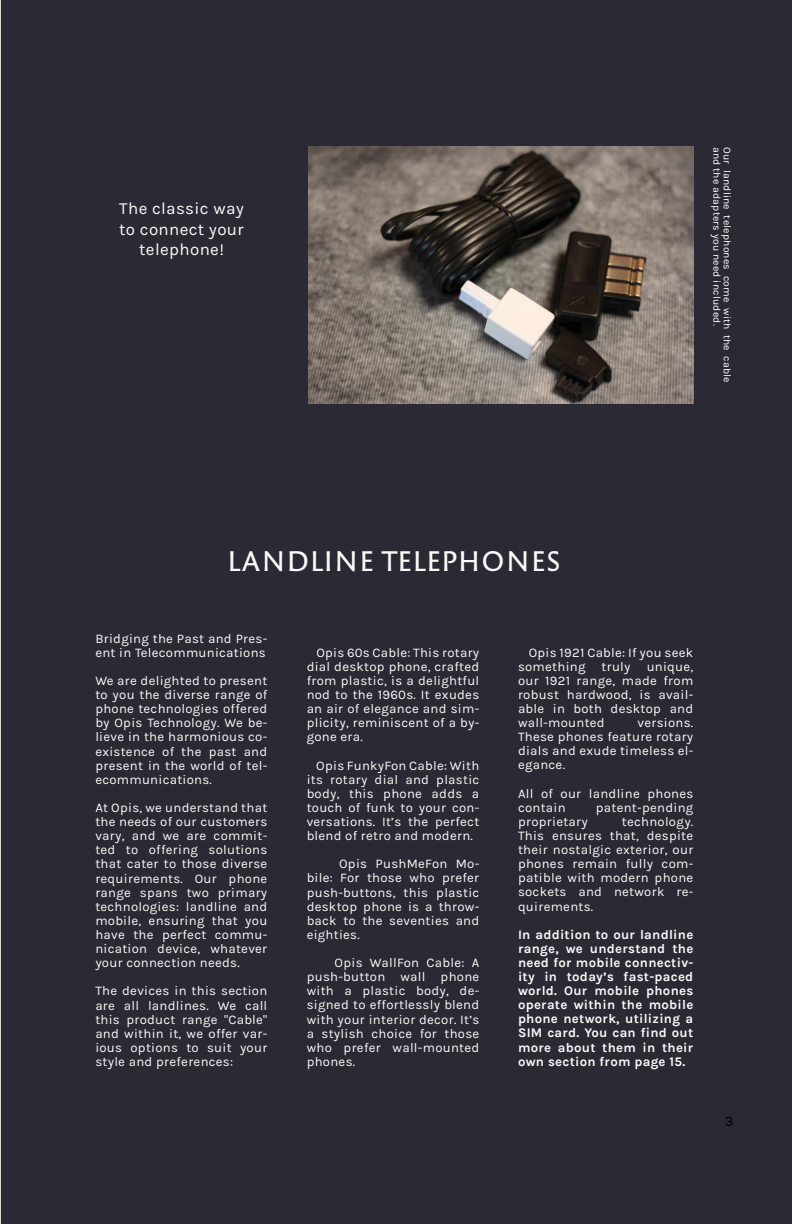
<style>
.page{position:relative;width:792px;height:1224px;background:#2b2a34}
.page>*{position:absolute;margin:0;border:0;box-sizing:border-box;transform-origin:0 0}
.Project_Title{font:26.3px "Reforma 2018 Gris";letter-spacing:.03em;color:#fbf9f8}
.Project_Subtitle{font:16.9px/20.3px "Karla";letter-spacing:.02em;color:#fbf9f8;text-align:center}
.t1{font:14.6px "Karla";color:#000001}
.Body_Text{font:13.2px/14.1px "Karla";letter-spacing:.02em;color:#fbf9f8;text-align:justify}
.Body_Text-2{font:700 13.2px/14.1px "Karla";letter-spacing:.02em;color:#fbf9f8;text-align:justify}
.t2{font:10.3px "Karla";letter-spacing:.02em;color:#fff}
</style>
<div class="page">
<hr style="left:0;top:0;width:1px;height:1224px;background:#dcdacf">
<img style="left:309px;top:147px;width:385px;height:256px">
<p class="Project_Subtitle" style="left:119px;top:199px;width:126px">The classic way to connect your telephone!</p>
<p class="t2" style="left:723px;top:147px;width:180px;rotate:90deg">and the adapters you need included.</p>
<p class="t2" style="left:733px;top:147px;width:237px;rotate:90deg">Our landline telephones come with the cable</p>
<p class="Project_Title" style="left:227px;top:546px;width:335px">LANDLINE TELEPHONES</p>
<p class="Body_Text" style="left:95px;top:632px;width:174px">Bridging the Past and Pres&shy;ent in Telecommunications</p>
<p class="Body_Text" style="left:95px;top:674px;width:174px">We are delighted to present to you the diverse range of phone technologies offered by Opis Technology. We be&shy;lieve in the harmonious co&shy;existence of the past and present in the world of tel&shy;ecommunications.</p>
<p class="Body_Text" style="left:95px;top:801px;width:174px">At Opis, we understand that the needs of our customers vary, and we are commit&shy;ted to offering solutions that cater to those diverse requirements. Our phone range spans two primary technologies: landline and mobile, ensuring that you have the perfect commu&shy;nication device, whatever your connection needs.</p>
<p class="Body_Text" style="left:95px;top:984px;width:174px">The devices in this section are all landlines. We call this product range "Cable" and within it, we offer var&shy;ious options to suit your style and preferences:</p>
<p class="Body_Text" style="left:307px;top:646px;width:174px;text-indent:10px">Opis 60s Cable: This rotary dial desktop phone, crafted from plastic, is a delightful nod to the 1960s. It exudes an air of elegance and sim&shy;plicity, reminiscent of a by&shy;gone era.</p>
<p class="Body_Text" style="left:307px;top:758px;width:174px;text-indent:10px">Opis FunkyFon Cable: With its rotary dial and plastic body, this phone adds a touch of funk to your con&shy;versations. It’s the perfect blend of retro and modern.</p>
<p class="Body_Text" style="left:307px;top:857px;width:174px;text-indent:33px">Opis PushMeFon Mo&shy;bile: For those who prefer push-buttons, this plastic desktop phone is a throw&shy;back to the seventies and eighties.</p>
<p class="Body_Text" style="left:307px;top:956px;width:174px;text-indent:28px">Opis WallFon Cable: A push-button wall phone with a plastic body, de&shy;signed to effortlessly blend with your interior decor. It’s a stylish choice for those who prefer wall-mounted phones.</p>
<p class="Body_Text" style="left:518px;top:645px;width:177px;text-indent:11px">Opis 1921 Cable: If you seek something truly unique, our 1921 range, made from robust hardwood, is avail&shy;able in both desktop and wall-mounted</p>
<p class="Body_Text" style="left:518px;top:716px;width:177px;text-indent:120px">versions.<br>These phones feature rotary dials and exude timeless el&shy;egance.</p>
<p class="Body_Text" style="left:518px;top:786px;width:177px">All of our landline phones contain</p>
<p class="Body_Text" style="left:596px;top:801px;width:99px">patent-pending</p>
<p class="Body_Text" style="left:518px;top:815px;width:71px">proprietary</p>
<p class="Body_Text" style="left:518px;top:815px;width:177px;text-indent:104px">technology.<br>This ensures that, despite their nostalgic exterior, our phones remain fully com&shy;patible with modern phone sockets and network re&shy;quirements.</p>
<p class="Body_Text-2" style="left:518px;top:927px;width:177px">In addition to our landline range, we understand the need for mobile connectiv&shy;ity in today’s fast-paced world. Our mobile phones operate within the mobile phone network, utilizing a SIM card. You can find out more about them in their own section from page 15.</p>
<p class="t1" style="left:725px;top:1113px;width:10px">3</p>
</div>
